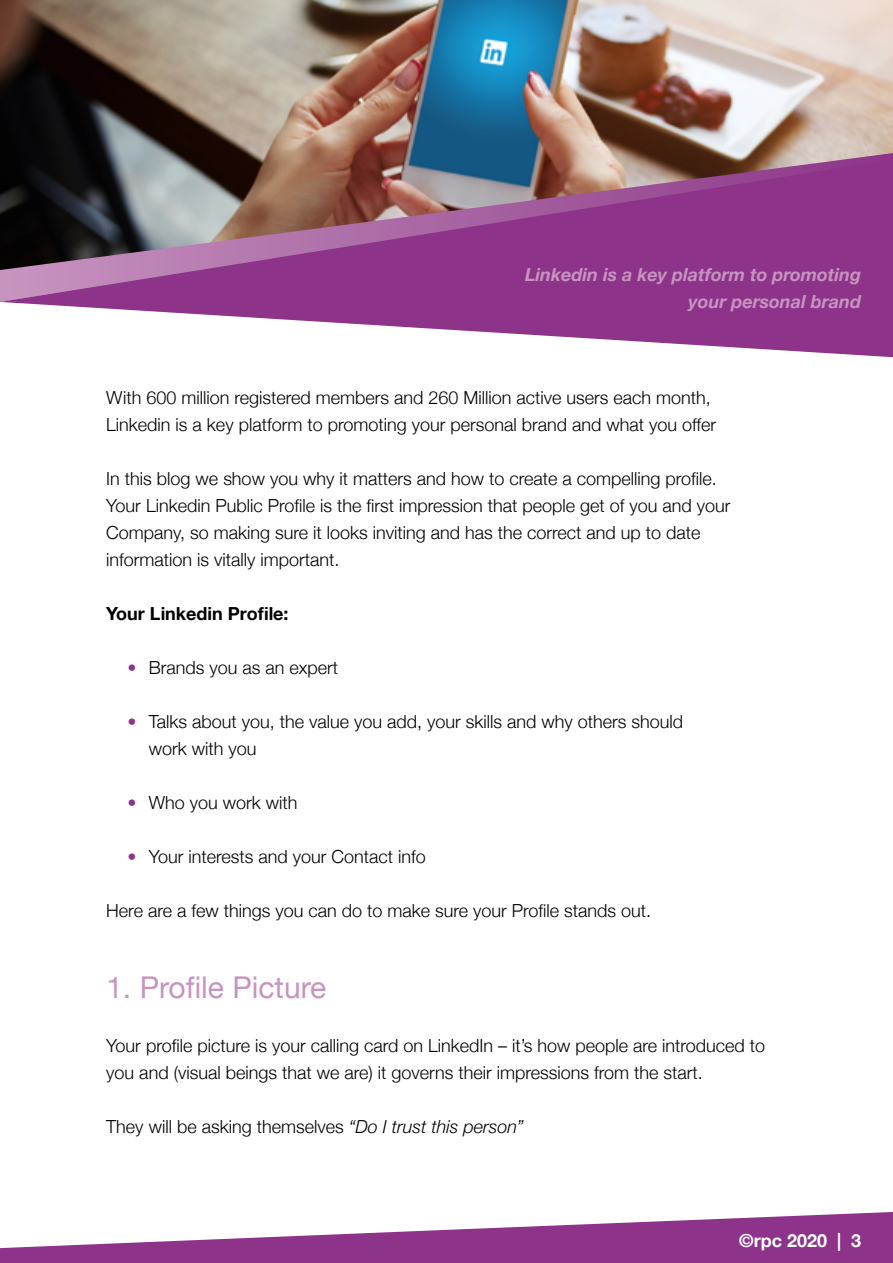
<style>
.page{position:relative;width:893px;height:1263px;background:#fff}
.page>*{position:absolute;margin:0;border:0;box-sizing:border-box;transform-origin:0 0}
.t1{font:30px "Helvetica Neue";color:#c794c0}
.t2{font:300 18px/27px "Helvetica Neue";color:#000}
.t3{font:italic 700 18px/27px "Helvetica Neue";color:#c794c0;text-align:right}
.t4{font:700 18px "Helvetica Neue";color:#000}
.t5{font:700 18px "Helvetica Neue";color:#fff}
.s1{color:#8d3389}
.s2{font-style:italic}
</style>
<div class="page">
<img style="left:0;top:0;width:893px;height:153px">
<svg style="left:2px;top:302px;width:891px;height:55px"></svg>
<svg style="left:0;top:153px;width:893px;height:149px;background:#834b7a"></svg>
<svg style="left:0;top:1212px;width:893px;height:51px;fill:#8d3389"></svg>
<p class="t3" style="left:525px;top:261px;width:338px">Linkedin is a key platform to promoting your personal brand</p>
<p class="t2" style="left:106px;top:383px;width:611px">With 600 million registered members and 260 Million active users each month,<br>Linkedin is a key platform to promoting your personal brand and what you offer</p>
<p class="t2" style="left:106px;top:464px;width:626px">In this blog we show you why it matters and how to create a compelling profile.<br>Your Linkedin Public Profile is the first impression that people get of you and your Company, so making sure it looks inviting and has the correct and up to date information is vitally important.</p>
<p class="t4" style="left:106px;top:598px;width:184px">Your Linkedin Profile:</p>
<p class="t2" style="left:128px;top:653px;width:212px"><span class="s1">•</span> Brands you as an expert</p>
<p class="t2" style="left:149px;top:707px;width:536px;text-indent:-21px"><span class="s1">•</span> Talks about you, the value you add, your skills and why others should work with you</p>
<p class="t2" style="left:128px;top:788px;width:171px"><span class="s1">•</span> Who you work with</p>
<p class="t2" style="left:128px;top:842px;width:300px"><span class="s1">•</span> Your interests and your Contact info</p>
<p class="t2" style="left:106px;top:896px;width:546px">Here are a few things you can do to make sure your Profile stands out.</p>
<h1 class="t1" style="left:106px;top:962px;width:222px">1. Profile Picture</h1>
<p class="t2" style="left:106px;top:1031px;width:660px">Your profile picture is your calling card on LinkedIn – it’s how people are introduced to you and (visual beings that we are) it governs their impressions from the start.</p>
<p class="t2" style="left:106px;top:1112px;width:419px">They will be asking themselves <span class="s2">“Do I trust this person”</span></p>
<p class="t5" style="left:739px;top:1224px;width:123px">©rpc 2020 | 3</p>
</div>
